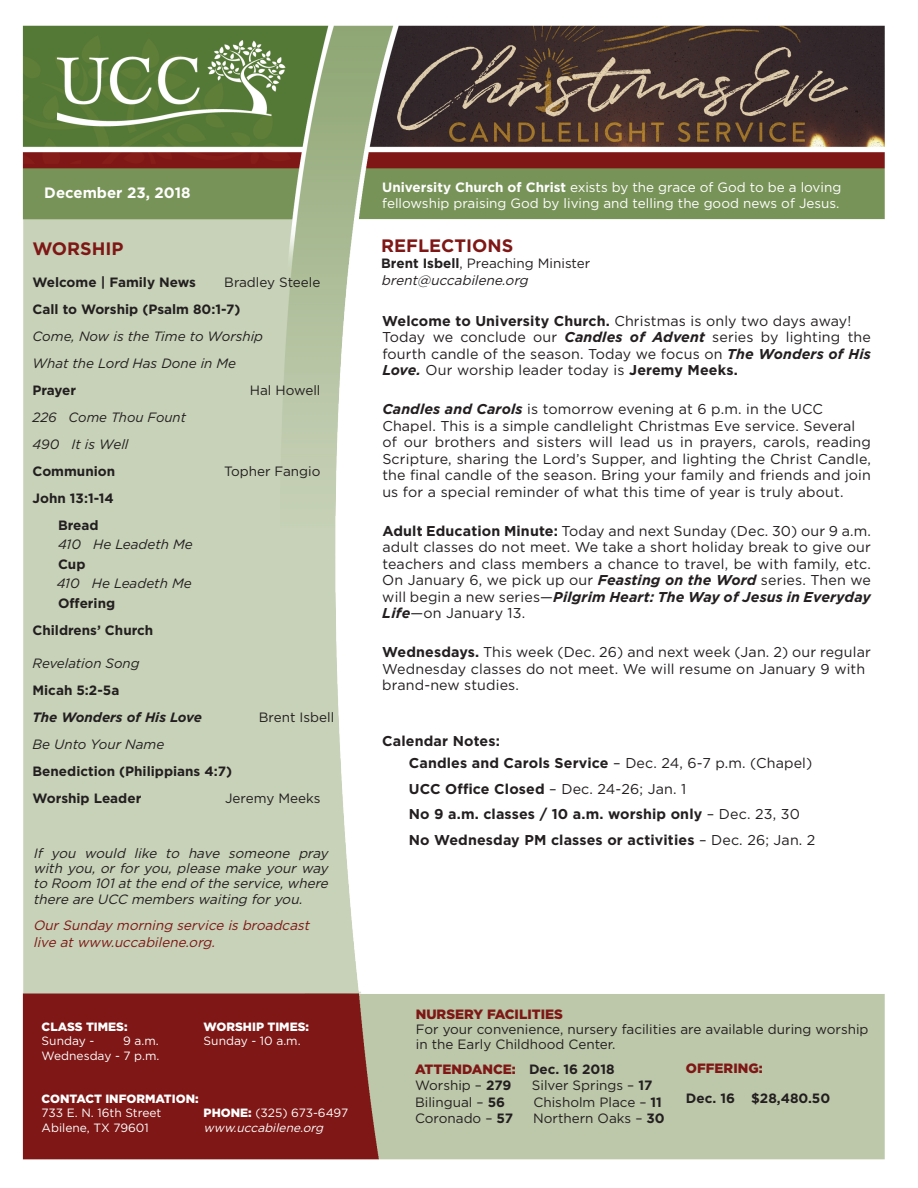
<style>
.page{position:relative;width:918px;height:1188px;background:#fff}
.page>*{position:absolute;margin:0;border:0;box-sizing:border-box;transform-origin:0 0}
.t1{font:700 18px "Gotham";color:#7e1715}
.t2{font:700 15px "Gotham";color:#fff}
.t3{font:14.25px/16.5px "Gotham";letter-spacing:.01em;color:#231f20}
.t4{font:700 14.25px/25.5px "Gotham";letter-spacing:.01em;color:#231f20}
.t5{font:13.5px/15px "Gotham";color:#231f20}
.t6{font:700 13.5px/27px "Gotham";color:#231f20}
.t7{font:italic 13.5px/15.5px "Gotham";color:#231f20;text-align:justify}
.t8{font:italic 13.5px/27px "Gotham";color:#231f20}
.t9{font:13.5px/16.2px "Gotham";color:#fff}
.t10{font:italic 13.5px/16.2px "Gotham";color:#7e1715}
.t11{font:900 13.5px "Gotham";color:#7e1715}
.t12{font:italic 700 13.5px "Gotham";color:#231f20}
.t13{font:12px "Gotham";color:#fff}
.t14{font:900 12px "Gotham";color:#fff}
.t15{font:italic 12px "Gotham";color:#fff}
.s1{font-weight:900}
.s2{font-weight:700}
.s3{font-weight:700;font-style:normal}
.s4{font-style:normal}
.s5{font-weight:700;font-style:italic}
.s6{font-weight:400}
.s7{font-weight:900;color:#7e1715}
</style>
<div class="page">
<img style="left:22px;top:25px;width:863px;height:1135px">
<div style="left:352px;top:687px;width:540px;height:7px;background:#fff"></div>
<p class="t2" style="left:44px;top:184px;width:148px">December 23, 2018</p>
<p class="t1" style="left:33px;top:238px;width:93px">WORSHIP</p>
<p class="t6" style="left:33px;top:268px;width:165px">Welcome | Family News</p>
<p class="t5" style="left:224px;top:274px;width:98px">Bradley Steele</p>
<p class="t6" style="left:33px;top:295px;width:210px">Call to Worship (Psalm 80:1-7)</p>
<p class="t8" style="left:33px;top:322px;width:232px">Come, Now is the Time to Worship<br>What the Lord Has Done in Me</p>
<p class="t6" style="left:33px;top:376px;width:45px">Prayer</p>
<p class="t5" style="left:250px;top:382px;width:72px">Hal Howell</p>
<p class="t8" style="left:33px;top:403px;width:155px">226 Come Thou Fount<br>490 It is Well</p>
<p class="t6" style="left:33px;top:457px;width:84px">Communion</p>
<p class="t5" style="left:224px;top:463px;width:98px">Topher Fangio</p>
<p class="t6" style="left:58px;top:484px;width:57px;text-indent:-26px">John 13:1-14<br>Bread</p>
<p class="t8" style="left:58px;top:531px;width:136px">410 He Leadeth Me</p>
<p class="t6" style="left:58px;top:550px;width:29px">Cup</p>
<p class="t8" style="left:57px;top:570px;width:136px">410 He Leadeth Me</p>
<p class="t6" style="left:33px;top:589px;width:122px;text-indent:26px">Offering<br>Childrens’ Church</p>
<p class="t8" style="left:33px;top:649px;width:109px">Revelation Song</p>
<p class="t6" style="left:33px;top:676px;width:88px">Micah 5:2-5a</p>
<p class="t12" style="left:33px;top:709px;width:171px">The Wonders of His Love</p>
<p class="t5" style="left:259px;top:709px;width:77px">Brent Isbell</p>
<p class="t8" style="left:33px;top:730px;width:133px">Be Unto Your Name</p>
<p class="t6" style="left:33px;top:757px;width:201px">Benediction (Philippians 4:7)<br>Worship Leader</p>
<p class="t5" style="left:225px;top:790px;width:97px">Jeremy Meeks</p>
<p class="t7" style="left:33px;top:845px;width:300px">If you would like to have someone pray with you, or for you, please make your way to Room 101 at the end of the service, where there are UCC members waiting for you.</p>
<p class="t10" style="left:33px;top:917px;width:281px">Our Sunday morning service is broadcast live at www.uccabilene.org.</p>
<p class="t14" style="left:42px;top:1020px;width:88px">CLASS TIMES:</p>
<p class="t14" style="left:204px;top:1020px;width:107px">WORSHIP TIMES:</p>
<p class="t13" style="left:42px;top:1034px;width:54px">Sunday -</p>
<p class="t13" style="left:123px;top:1034px;width:37px">9 a.m.</p>
<p class="t13" style="left:204px;top:1034px;width:99px">Sunday - 10 a.m.</p>
<p class="t13" style="left:42px;top:1049px;width:119px">Wednesday - 7 p.m.</p>
<p class="t14" style="left:42px;top:1092px;width:159px">CONTACT INFORMATION:</p>
<p class="t13" style="left:42px;top:1106px;width:121px">733 E. N. 16th Street</p>
<p class="t13" style="left:204px;top:1106px;width:146px"><span class="s1">PHONE:</span> (325) 673-6497</p>
<p class="t13" style="left:42px;top:1121px;width:109px">Abilene, TX 79601</p>
<p class="t15" style="left:204px;top:1121px;width:124px">www.uccabilene.org</p>
<p class="t9" style="left:382px;top:179px;width:461px"><span class="s2">University Church of Christ</span> exists by the grace of God to be a loving fellowship praising God by living and telling the good news of Jesus.</p>
<p class="t1" style="left:381px;top:235px;width:134px">REFLECTIONS</p>
<p class="t7" style="left:381px;top:255px;width:211px;line-height:16.2px"><span class="s3">Brent Isbell</span><span class="s4">, Preaching Minister </span>brent@uccabilene.org</p>
<p class="t3" style="left:382px;top:312px;width:490px"><span class="s2">Welcome to University Church.</span> Christmas is only two days away!<br>Today we conclude our <span class="s5">Candles of Advent</span> series by lighting the fourth candle of the season. Today we focus on <span class="s5">The Wonders of His Love.</span> Our worship leader today is <span class="s2">Jeremy Meeks.</span></p>
<p class="t3" style="left:382px;top:401px;width:490px"><span class="s5">Candles and Carols</span> is tomorrow evening at 6 p.m. in the UCC Chapel. This is a simple candlelight Christmas Eve service. Several of our brothers and sisters will lead us in prayers, carols, reading Scripture, sharing the Lord’s Supper, and lighting the Christ Candle, the final candle of the season. Bring your family and friends and join us for a special reminder of what this time of year is truly about.</p>
<p class="t3" style="left:382px;top:522px;width:490px;text-align:justify"><span class="s2">Adult Education Minute:</span> Today and next Sunday (Dec. 30) our 9 a.m. adult classes do not meet. We take a short holiday break to give our teachers and class members a chance to travel, be with family, etc.<br>On January 6, we pick up our <span class="s5">Feasting on the Word</span> series. Then we will begin a new series—<span class="s5">Pilgrim Heart: The Way of Jesus in Everyday Life</span>—on January 13.</p>
<p class="t3" style="left:382px;top:644px;width:490px"><span class="s2">Wednesdays.</span> This week (Dec. 26) and next week (Jan. 2) our regular<br>Wednesday classes do not meet. We will resume on January 9 with brand-new studies.</p>
<p class="t4" style="left:409px;top:729px;width:405px;line-height:22.5px;text-indent:-27px">Calendar Notes:<br>Candles and Carols Service <span class="s6">– Dec. 24, 6-7 p.m. (Chapel)</span></p>
<p class="t4" style="left:409px;top:776px;width:408px">UCC Office Closed <span class="s6">– Dec. 24-26; Jan. 1<br></span>No 9 a.m. classes / 10 a.m. worship only <span class="s6">– Dec. 23, 30<br></span>No Wednesday PM classes or activities <span class="s6">– Dec. 26; Jan. 2</span></p>
<p class="t11" style="left:416px;top:1006px;width:149px">NURSERY FACILITIES</p>
<p class="t5" style="left:416px;top:1021px;width:454px">For your convenience, nursery facilities are available during worship in the Early Childhood Center.</p>
<p class="t6" style="left:415px;top:1061px;width:201px;line-height:16.5px"><span class="s7">ATTENDANCE:</span> Dec. 16 2018<br><span class="s6">Worship –</span> 279</p>
<p class="t11" style="left:686px;top:1061px;width:78px">OFFERING:</p>
<p class="t6" style="left:686px;top:1085px;width:146px">Dec. 16 $28,480.50</p>
<p class="t5" style="left:532px;top:1078px;width:122px">Silver Springs – <span class="s2">17</span></p>
<p class="t5" style="left:415px;top:1094px;width:92px">Bilingual – <span class="s2">56</span></p>
<p class="t5" style="left:533px;top:1094px;width:130px">Chisholm Place – <span class="s2">11</span></p>
<p class="t5" style="left:415px;top:1111px;width:99px">Coronado – <span class="s2">57</span></p>
<p class="t5" style="left:533px;top:1111px;width:133px">Northern Oaks – <span class="s2">30</span></p>
</div>
